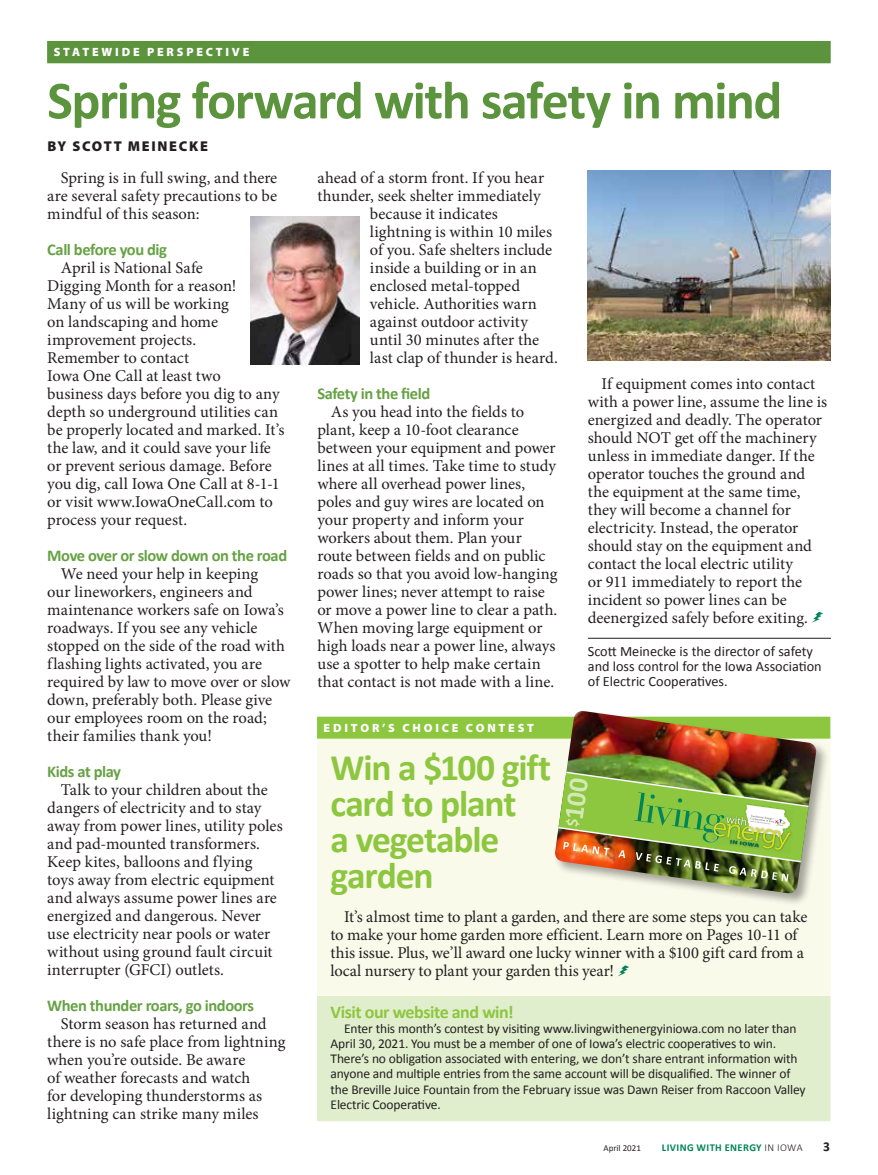
<style>
.page{position:relative;width:878px;height:1175px;background:#fff}
.page>*{position:absolute;margin:0;border:0;box-sizing:border-box;transform-origin:0 0}
.t1{font:700 54px "Calibri";letter-spacing:-.03em;color:#5c933d}
.t2{font:700 37.5px/36px "Calibri";letter-spacing:-.03em;color:#8dc63f}
.t3{font:700 18px "Calibri";letter-spacing:-.025em;color:#8dc63f}
.t4{font:16.5px/18px "Minion Pro";color:#231f20}
.t5{font:700 16.5px "Calibri";letter-spacing:-.025em;color:#66a244}
.t6{font:14.25px/15px "Calibri";color:#231f20}
.t7{font:900 14.25px "Myriad Pro";letter-spacing:.12em;color:#231f20}
.t8{font:13.5px/15px "Calibri";letter-spacing:-.01em;color:#231f20}
.t9{font:700 13.5px "Calibri";color:#231f20}
.t10{font:900 12px "Myriad Pro";letter-spacing:.235em;color:#fff}
.t11{font:700 10.5px "Calibri";letter-spacing:.04em;color:#008559}
.t12{font:9px "Calibri";color:#231f20}
.s1{font-weight:300;color:#231f20}
</style>
<div class="page">
<div style="left:47px;top:41px;width:783px;height:22px;background:#5c933d"></div>
<hr style="left:588px;top:638px;width:243px;height:1px;background:#231f20">
<svg style="left:811px;top:612px;width:12px;height:11px"></svg>
<div style="left:316px;top:737px;width:515px;height:372px;background:#f9faea"></div>
<div style="left:317px;top:716px;width:513px;height:22px;background:#8dc63f"></div>
<div style="left:316px;top:996px;width:515px;height:125px;background:#e1eecd"></div>
<svg style="left:618px;top:965px;width:11px;height:11px"></svg>
<img style="left:251px;top:216px;width:108px;height:149px">
<div style="left:315px;top:715px;width:517px;height:407px;border:2px solid #fff"></div>
<img style="left:587px;top:171px;width:243px;height:189px">
<div style="left:553px;top:709px;width:276px;height:197px;background:#231f20;opacity:.4"></div>
<img style="left:554px;top:711px;width:262px;height:182px">
<img style="left:556px;top:770px;width:254px;height:111px">
<p class="t10" style="left:54px;top:45px;width:197px">STATEWIDE PERSPECTIVE</p>
<h1 class="t1" style="left:47px;top:66px;width:736px">Spring forward with safety in mind</h1>
<p class="t7" style="left:47px;top:138px;width:162px">BY SCOTT MEINECKE</p>
<p class="t4" style="left:317px;top:169px;width:228px">ahead of a storm front. If you hear</p>
<p class="t4" style="left:317px;top:187px;width:225px">thunder, seek shelter immediately</p>
<p class="t4" style="left:370px;top:205px;width:129px">because it indicates</p>
<p class="t4" style="left:370px;top:223px;width:184px">lightning is within 10 miles</p>
<p class="t4" style="left:370px;top:241px;width:184px">of you. Safe shelters include</p>
<p class="t4" style="left:370px;top:259px;width:168px">inside a building or in an</p>
<p class="t4" style="left:370px;top:277px;width:152px">enclosed metal-topped</p>
<p class="t4" style="left:370px;top:295px;width:168px">vehicle. Authorities warn</p>
<p class="t4" style="left:370px;top:313px;width:159px">against outdoor activity</p>
<p class="t4" style="left:370px;top:331px;width:171px">until 30 minutes after the</p>
<p class="t4" style="left:370px;top:349px;width:189px">last clap of thunder is heard.</p>
<p class="t5" style="left:317px;top:383px;width:114px">Safety in the field</p>
<p class="t4" style="left:317px;top:403px;width:241px;text-indent:13px">As you head into the fields to plant, keep a 10-foot clearance between your equipment and power lines at all times. Take time to study where all overhead power lines, poles and guy wires are located on your property and inform your workers about them. Plan your route between fields and on public roads so that you avoid low-hanging power lines; never attempt to raise or move a power line to clear a path.<br>When moving large equipment or high loads near a power line, always use a spotter to help make certain that contact is not made with a line.</p>
<p class="t4" style="left:47px;top:169px;width:231px;text-align:justify;text-indent:13px">Spring is in full swing, and there are several safety precautions to be mindful of this season:</p>
<p class="t5" style="left:47px;top:239px;width:121px">Call before you dig</p>
<p class="t4" style="left:47px;top:259px;width:239px;text-indent:13px">April is National Safe<br>Digging Month for a reason!<br>Many of us will be working<br>on landscaping and home improvement projects.<br>Remember to contact<br>Iowa One Call at least two<br>business days before you dig to any depth so underground utilities can be properly located and marked. It’s the law, and it could save your life or prevent serious damage. Before you dig, call Iowa One Call at 8-1-1 or visit www.IowaOneCall.com to process your request.</p>
<p class="t5" style="left:47px;top:545px;width:241px">Move over or slow down on the road</p>
<p class="t4" style="left:47px;top:565px;width:245px;text-indent:13px">We need your help in keeping<br>our lineworkers, engineers and maintenance workers safe on Iowa’s roadways. If you see any vehicle stopped on the side of the road with flashing lights activated, you are required by law to move over or slow down, preferably both. Please give our employees room on the road; their families thank you!</p>
<p class="t5" style="left:47px;top:761px;width:75px">Kids at play</p>
<p class="t4" style="left:47px;top:781px;width:237px;text-indent:13px">Talk to your children about the dangers of electricity and to stay away from power lines, utility poles and pad-mounted transformers.<br>Keep kites, balloons and flying toys away from electric equipment and always assume power lines are energized and dangerous. Never use electricity near pools or water without using ground fault circuit interrupter (GFCI) outlets.</p>
<p class="t5" style="left:47px;top:995px;width:208px">When thunder roars, go indoors</p>
<p class="t4" style="left:47px;top:1015px;width:240px;text-indent:13px">Storm season has returned and there is no safe place from lightning when you’re outside. Be aware<br>of weather forecasts and watch<br>for developing thunderstorms as lightning can strike many miles</p>
<p class="t4" style="left:588px;top:374px;width:241px;text-indent:13px">If equipment comes into contact with a power line, assume the line is energized and deadly. The operator should NOT get off the machinery unless in immediate danger. If the operator touches the ground and the equipment at the same time, they will become a channel for electricity. Instead, the operator should stay on the equipment and contact the local electric utility<br>or 911 immediately to report the incident so power lines can be deenergized safely before exiting.</p>
<p class="t6" style="left:588px;top:643px;width:235px">Scott Meinecke is the director of safety and loss control for the Iowa Association of Electric Cooperatives.</p>
<p class="t10" style="left:323px;top:720px;width:212px">EDITOR’S CHOICE CONTEST</p>
<h2 class="t2" style="left:330px;top:749px;width:222px">Win a $100 gift card to plant<br>a vegetable garden</h2>
<p class="t4" style="left:330px;top:908px;width:478px;text-indent:13px">It’s almost time to plant a garden, and there are some steps you can take to make your home garden more efficient. Learn more on Pages 10-11 of this issue. Plus, we’ll award one lucky winner with a $100 gift card from a local nursery to plant your garden this year!</p>
<p class="t3" style="left:330px;top:1001px;width:185px">Visit our website and win!</p>
<p class="t8" style="left:330px;top:1021px;width:476px;text-indent:14px">Enter this month’s contest by visiting www.livingwithenergyiniowa.com no later than April 30, 2021. You must be a member of one of Iowa’s electric cooperatives to win.<br>There’s no obligation associated with entering, we don’t share entrant information with anyone and multiple entries from the same account will be disqualified. The winner of the Breville Juice Fountain from the February issue was Dawn Reiser from Raccoon Valley Electric Cooperative.</p>
<p class="t12" style="left:603px;top:1142px;width:39px">April 2021</p>
<p class="t11" style="left:661px;top:1141px;width:142px">LIVING WITH ENERGY <span class="s1">IN IOWA</span></p>
<p class="t9" style="left:823px;top:1138px;width:8px">3</p>
</div>
